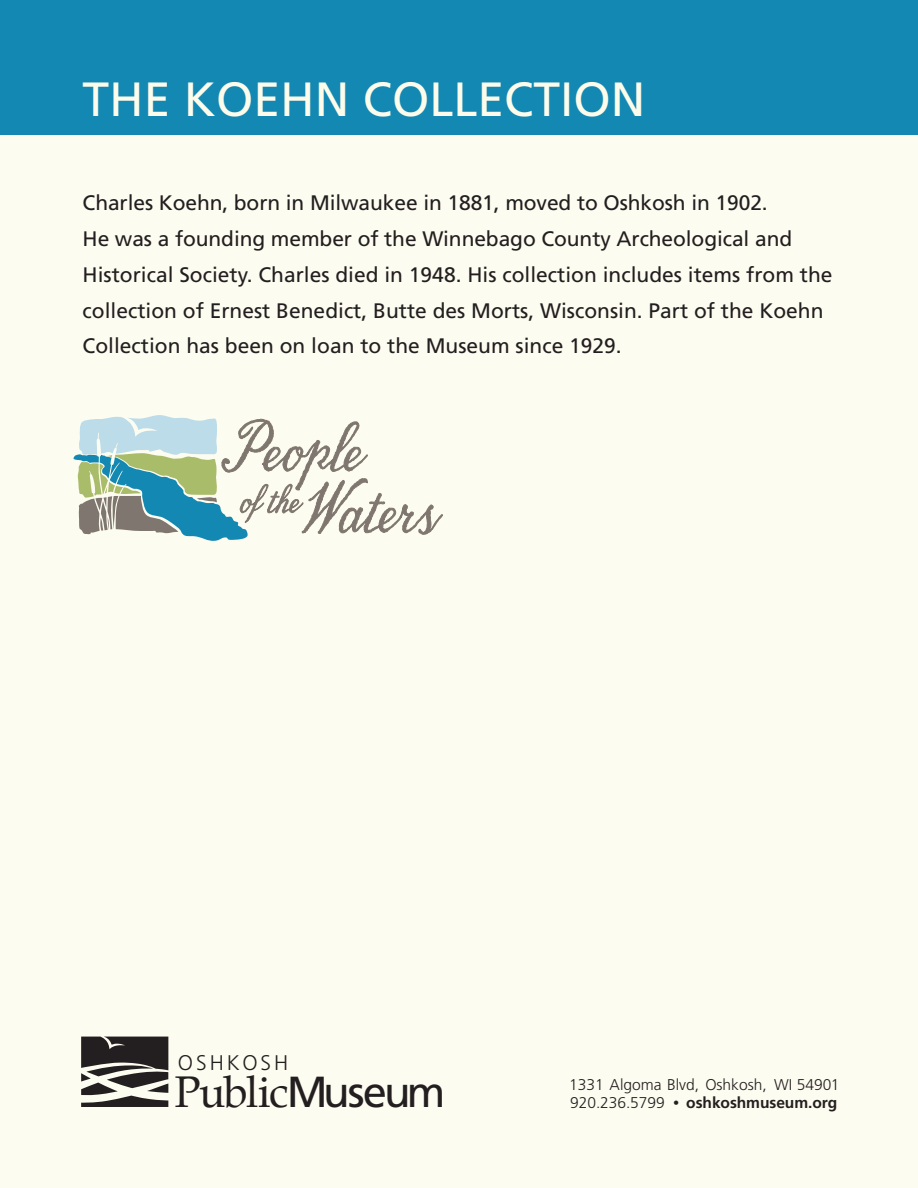
<style>
.page{position:relative;width:918px;height:1188px;background:#fdfcf0}
.page>*{position:absolute;margin:0;border:0;box-sizing:border-box;transform-origin:0 0}
.t1{font:48px "Frutiger";color:#fdfbea}
.t2{font:43.5px "Palatino";letter-spacing:-.045em;color:#231f20}
.t3{font:300 21.15px "Frutiger";letter-spacing:.14em;color:#231f20}
.t4{font:21px/36px "Frutiger";color:#231f20}
.t5{font:300 15.6px/17.5px "Frutiger";color:#231f20}
.s1{font-family:"Frutiger"}
.s2{font-size:12.3px}
.s3{font-weight:700}
</style>
<div class="page">
<div style="left:0;top:0;width:918px;height:135px;background:#1288b3"></div>
<svg style="left:81px;top:1037px;width:87px;height:70px"></svg>
<svg style="left:73px;top:415px;width:370px;height:126px"></svg>
<h1 class="t1" style="left:83px;top:71px;width:564px">THE KOEHN COLLECTION</h1>
<p class="t4" style="left:83px;top:184px;width:751px">Charles Koehn, born in Milwaukee in 1881, moved to Oshkosh in 1902.<br>He was a founding member of the Winnebago County Archeological and Historical Society. Charles died in 1948. His collection includes items from the collection of Ernest Benedict, Butte des Morts, Wisconsin. Part of the Koehn Collection has been on loan to the Museum since 1929.</p>
<p class="t3" style="left:178px;top:1050px;width:112px">OSHKOSH</p>
<h2 class="t2" style="left:174px;top:1064px;width:273px">Public<span class="s1">Museum</span></h2>
<p class="t5" style="left:569px;top:1076px;width:272px">1331 Algoma Blvd, Oshkosh, WI 54901<br>920.236.5799 <span class="s2">•</span> <span class="s3">oshkoshmuseum.org</span></p>
</div>
